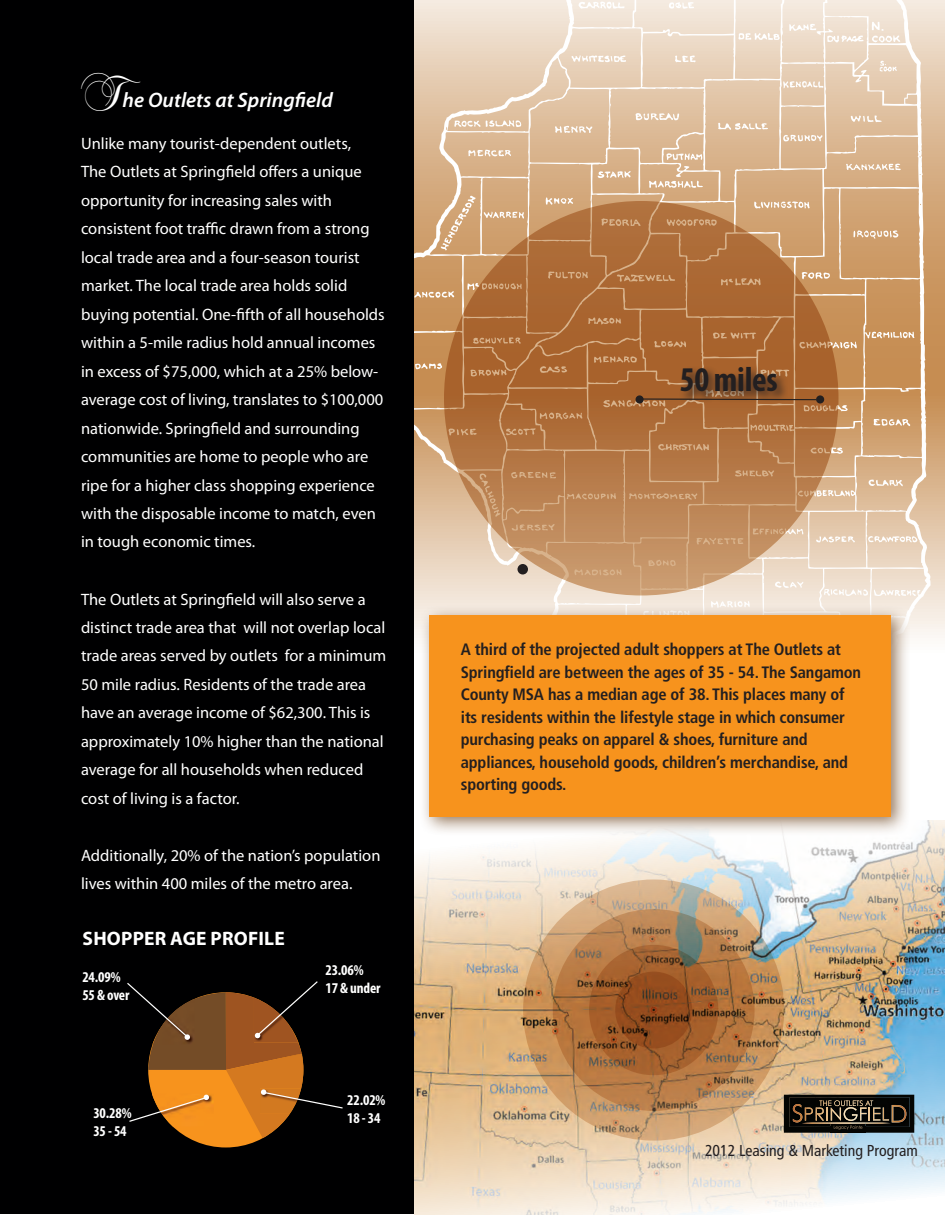
<style>
.page{position:relative;width:945px;height:1215px;background:#fff}
.page>*{position:absolute;margin:0;border:0;box-sizing:border-box;transform-origin:0 0}
.t1{font:700 condensed 34.8px "Myriad Pro";letter-spacing:-.01em;color:#231f20}
.t2{font:italic 600 21px "Myriad Pro";color:#fff}
.t3{font:700 19.5px "Myriad Pro";letter-spacing:.01em;color:#fff}
.t4{font:16.5px/28.5px "Myriad Pro";color:#fff}
.t5{font:700 condensed 16.5px/22.5px "Frutiger";letter-spacing:-.01em;color:#231f20}
.t6{font:condensed 15.75px "Frutiger";color:#231f20}
.t7{font:700 condensed 15px/18px "Myriad Pro";letter-spacing:-.01em;color:#fff}
.s1{font-family:"Chopin Script";font-weight:400;font-style:normal;font-size:42px}
</style>
<div class="page">
<svg style="left:931px;top:0;width:14px;height:638px;background:#dab590"></svg>
<svg style="left:414px;top:0;width:517px;height:638px;background:#e0c1a1"></svg>
<svg style="left:873px;top:417px;width:39px;height:9px"></svg>
<svg style="left:816px;top:535px;width:39px;height:9px"></svg>
<svg style="left:444px;top:201px;width:394px;height:395px;background:#b47846"></svg>
<div style="left:518px;top:564px;width:10px;height:10px;background:#231f20;border-radius:50%"></div>
<svg style="left:603px;top:388px;width:245px;height:24px;background:#aa6d3c"></svg>
<div style="left:678px;top:365px;width:110px;height:39px;background:#231f20;opacity:.75"></div>
<div style="left:0;top:0;width:414px;height:1214px;background:#000001"></div>
<img style="left:414px;top:820px;width:531px;height:395px">
<svg style="left:523px;top:879px;width:261px;height:262px;background:#c49a6d"></svg>
<svg style="left:553px;top:909px;width:202px;height:202px;background:#ad7747"></svg>
<svg style="left:589px;top:945px;width:129px;height:130px;background:#995b2b"></svg>
<svg style="left:615px;top:972px;width:77px;height:76px;background:#89471c"></svg>
<svg style="left:127px;top:981px;width:216px;height:157px"></svg>
<img style="left:831px;top:1133px;width:35px;height:1px">
<svg style="left:784px;top:1095px;width:130px;height:38px;background:#2a241b"></svg>
<div style="left:419px;top:604px;width:491px;height:232px;background:#744c27;opacity:.75"></div>
<div style="left:430px;top:615px;width:461px;height:202px;background:#f7931d"></div>
<p class="t2" style="left:81px;top:86px;width:253px"><span class="s1">T</span>he Outlets at Springfield</p>
<p class="t4" style="left:81px;top:129px;width:305px">Unlike many tourist-dependent outlets,<br>The Outlets at Springfield offers a unique opportunity for increasing sales with consistent foot traffic drawn from a strong local trade area and a four-season tourist market. The local trade area holds solid buying potential. One-fifth of all households within a 5-mile radius hold annual incomes in excess of $75,000, which at a 25% below&shy;average cost of living, translates to $100,000 nationwide. Springfield and surrounding communities are home to people who are ripe for a higher class shopping experience with the disposable income to match, even in tough economic times.</p>
<p class="t4" style="left:81px;top:584px;width:307px">The Outlets at Springfield will also serve a distinct trade area that will not overlap local trade areas served by outlets for a minimum 50 mile radius. Residents of the trade area have an average income of $62,300. This is approximately 10% higher than the national average for all households when reduced cost of living is a factor.</p>
<p class="t4" style="left:81px;top:841px;width:301px">Additionally, 20% of the nation’s population lives within 400 miles of the metro area.</p>
<p class="t3" style="left:83px;top:926px;width:204px">SHOPPER AGE PROFILE</p>
<p class="t7" style="left:82px;top:968px;width:49px">24.09%<br>55 &amp; over</p>
<p class="t7" style="left:325px;top:961px;width:57px">23.06%<br>17 &amp; under</p>
<p class="t7" style="left:93px;top:1104px;width:40px">30.28%<br>35 - 54</p>
<p class="t7" style="left:347px;top:1090px;width:40px">22.02%<br>18 - 34</p>
<h1 class="t1" style="left:680px;top:358px;width:99px">50 miles</h1>
<p class="t5" style="left:461px;top:638px;width:402px">A third of the projected adult shoppers at The Outlets at Springfield are between the ages of 35 - 54. The Sangamon County MSA has a median age of 38. This places many of its residents within the lifestyle stage in which consumer purchasing peaks on apparel &amp; shoes, furniture and appliances, household goods, children’s merchandise, and sporting goods.</p>
<p class="t6" style="left:705px;top:1141px;width:214px">2012 Leasing &amp; Marketing Program</p>
</div>
